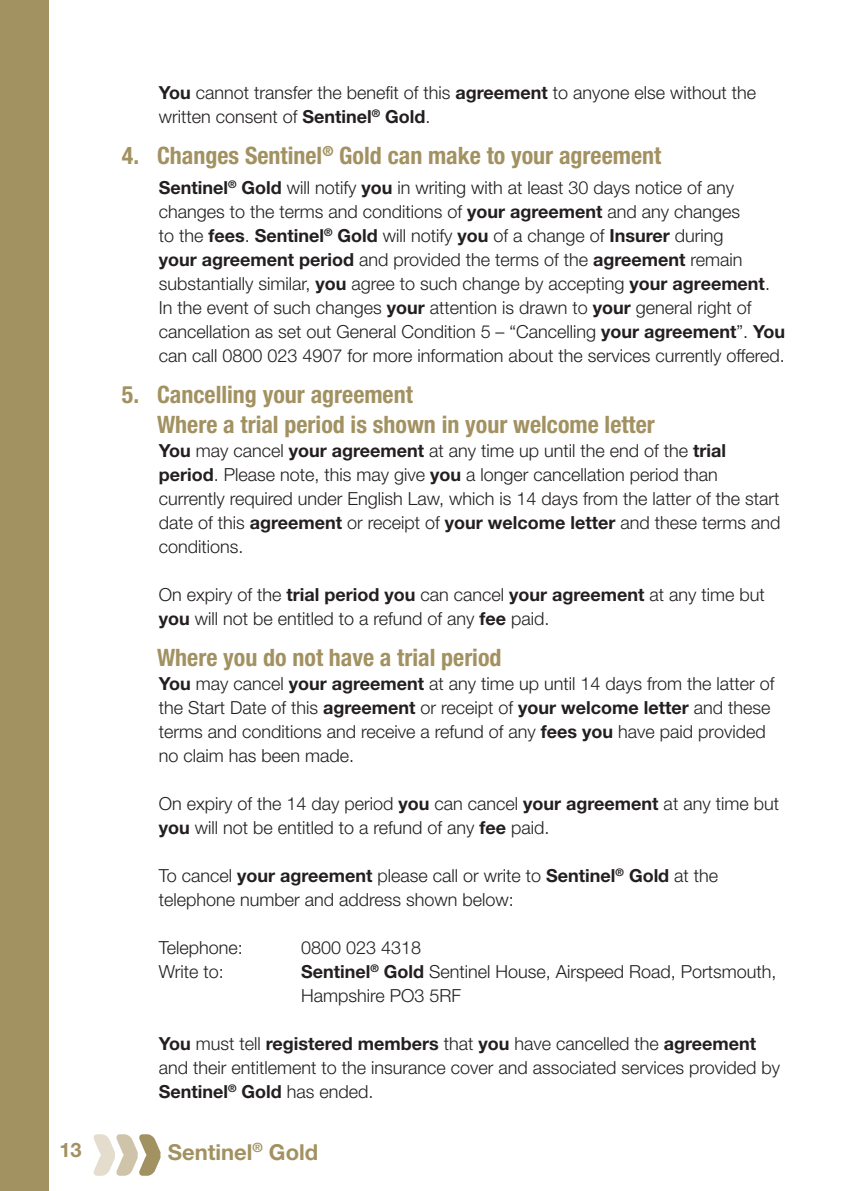
<style>
.page{position:relative;width:842px;height:1191px;background:#fff}
.page>*{position:absolute;margin:0;border:0;box-sizing:border-box;transform-origin:0 0}
.t1{font:700 condensed 24px/29.6px "Helvetica Neue";color:#a29161}
.t2{font:700 22px "Helvetica Neue";color:#a29161}
.t3{font:700 20px "Helvetica Neue";color:#a29161}
.t4{font:300 18px/24px "Helvetica Neue";color:#231f20}
.s1{font-weight:700}
</style>
<div class="page">
<div style="left:0;top:0;width:48px;height:1191px;background:#a29161"></div>
<svg style="left:93px;top:1134px;width:68px;height:41px"></svg>
<p class="t3" style="left:60px;top:1137px;width:24px">13</p>
<p class="t4" style="left:159px;top:80px;width:599px"><span class="s1">You</span> cannot transfer the benefit of this <span class="s1">agreement</span> to anyone else without the written consent of <span class="s1">Sentinel</span><sup>®</sup> <span class="s1">Gold</span>.</p>
<h1 class="t1" style="left:122px;top:141px;width:541px">4. Changes Sentinel<sup>®</sup> Gold can make to your agreement</h1>
<p class="t4" style="left:159px;top:175px;width:628px"><span class="s1">Sentinel</span><sup>®</sup> <span class="s1">Gold</span> will notify <span class="s1">you</span> in writing with at least 30 days notice of any changes to the terms and conditions of <span class="s1">your agreement</span> and any changes<br>to the <span class="s1">fees</span>. <span class="s1">Sentinel</span><sup>®</sup> <span class="s1">Gold</span> will notify <span class="s1">you</span> of a change of <span class="s1">Insurer</span> during<br><span class="s1">your agreement period</span> and provided the terms of the <span class="s1">agreement</span> remain substantially similar, <span class="s1">you</span> agree to such change by accepting <span class="s1">your agreement</span>.<br>In the event of such changes <span class="s1">your</span> attention is drawn to <span class="s1">your</span> general right of cancellation as set out General Condition 5 – “Cancelling <span class="s1">your agreement</span>”. <span class="s1">You </span>can call 0800 023 4907 for more information about the services currently offered.</p>
<h1 class="t1" style="left:157px;top:379px;width:499px;text-indent:-35px">5. Cancelling your agreement<br>Where a trial period is shown in your welcome letter</h1>
<p class="t4" style="left:159px;top:438px;width:623px"><span class="s1">You</span> may cancel <span class="s1">your agreement</span> at any time up until the end of the <span class="s1">trial period</span>. Please note, this may give <span class="s1">you</span> a longer cancellation period than currently required under English Law, which is 14 days from the latter of the start date of this <span class="s1">agreement</span> or receipt of <span class="s1">your welcome letter</span> and these terms and conditions.</p>
<p class="t4" style="left:159px;top:582px;width:608px">On expiry of the <span class="s1">trial period you</span> can cancel <span class="s1">your agreement</span> at any time but <span class="s1">you</span> will not be entitled to a refund of any <span class="s1">fee</span> paid.</p>
<h1 class="t1" style="left:157px;top:642px;width:346px">Where you do not have a trial period</h1>
<p class="t4" style="left:159px;top:671px;width:617px"><span class="s1">You</span> may cancel <span class="s1">your agreement</span> at any time up until 14 days from the latter of the Start Date of this <span class="s1">agreement</span> or receipt of <span class="s1">your welcome letter</span> and these terms and conditions and receive a refund of any <span class="s1">fees you</span> have paid provided no claim has been made.</p>
<p class="t4" style="left:159px;top:791px;width:622px">On expiry of the 14 day period <span class="s1">you</span> can cancel <span class="s1">your agreement</span> at any time but <span class="s1">you</span> will not be entitled to a refund of any <span class="s1">fee</span> paid.</p>
<p class="t4" style="left:159px;top:863px;width:561px">To cancel <span class="s1">your agreement</span> please call or write to <span class="s1">Sentinel</span><sup>®</sup> <span class="s1">Gold</span> at the telephone number and address shown below:</p>
<p class="t4" style="left:159px;top:935px;width:86px">Telephone:</p>
<p class="t4" style="left:301px;top:935px;width:122px">0800 023 4318</p>
<p class="t4" style="left:159px;top:959px;width:67px">Write to:</p>
<p class="t4" style="left:301px;top:959px;width:477px"><span class="s1">Sentinel</span><sup>®</sup> <span class="s1">Gold</span> Sentinel House, Airspeed Road, Portsmouth,<br>Hampshire PO3 5RF</p>
<p class="t4" style="left:159px;top:1031px;width:623px"><span class="s1">You</span> must tell <span class="s1">registered members</span> that <span class="s1">you</span> have cancelled the <span class="s1">agreement </span>and their entitlement to the insurance cover and associated services provided by<br><span class="s1">Sentinel</span><sup>®</sup> <span class="s1">Gold</span> has ended.</p>
<p class="t2" style="left:168px;top:1138px;width:152px">Sentinel<sup>®</sup> Gold</p>
</div>
